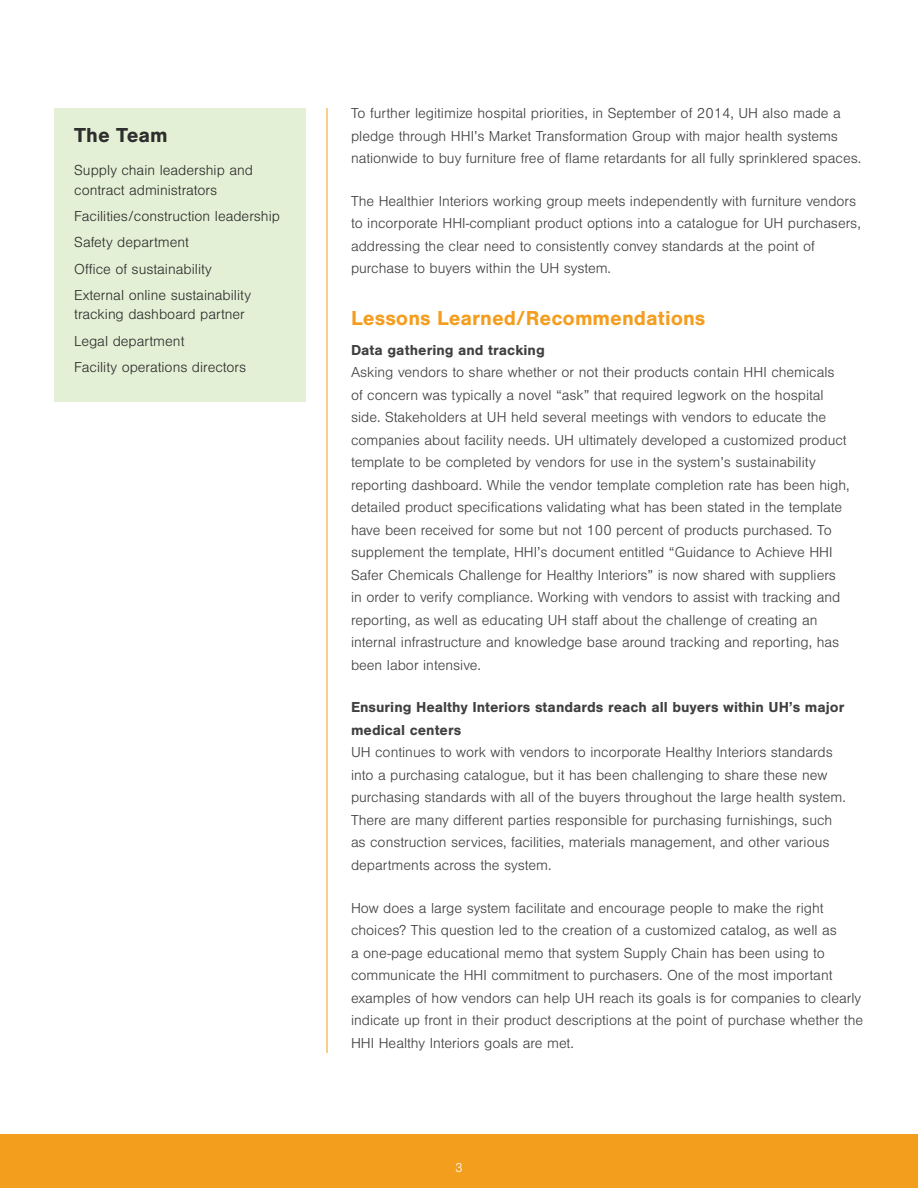
<style>
.page{position:relative;width:918px;height:1188px;background:#fff}
.page>*{position:absolute;margin:0;border:0;box-sizing:border-box;transform-origin:0 0}
.Case_Study_Heading_1{font:700 21px "Nimbus San";color:#f49e20}
.t1{font:700 21px "Nimbus San";color:#2e2e2e}
.Case_Study_Paragraph{font:300 15px/22.5px "Nimbus San";color:#404040}
.t2{font:300 15px/19.5px "Nimbus San";color:#2e2e2e}
.Case_Study_Paragraph-2{font:700 15px/22.5px "Nimbus San";color:#404040}
.Case_Study_Paragraph-3{font:300 13.5px "Nimbus San";color:#fff}
</style>
<div class="page">
<div style="left:0;top:1134px;width:918px;height:54px;background:#f49e1d"></div>
<hr style="left:327px;top:108px;width:1px;height:945px;background:#f49e1d">
<div style="left:54px;top:108px;width:252px;height:294px;background:#e4f0d5"></div>
<p class="t1" style="left:74px;top:124px;width:95px">The Team</p>
<p class="t2" style="left:74px;top:161px;width:180px">Supply chain leadership and contract administrators</p>
<p class="t2" style="left:74px;top:207px;width:207px">Facilities/construction leadership</p>
<p class="t2" style="left:74px;top:233px;width:116px">Safety department</p>
<p class="t2" style="left:74px;top:259px;width:139px">Office of sustainability</p>
<p class="t2" style="left:74px;top:285px;width:178px">External online sustainability tracking dashboard partner</p>
<p class="t2" style="left:74px;top:331px;width:112px">Legal department</p>
<p class="t2" style="left:74px;top:357px;width:173px">Facility operations directors</p>
<p class="Case_Study_Paragraph" style="left:351px;top:102px;width:512px">To further legitimize hospital priorities, in September of 2014, UH also made a pledge through HHI’s Market Transformation Group with major health systems nationwide to buy furniture free of flame retardants for all fully sprinklered spaces.</p>
<p class="Case_Study_Paragraph" style="left:351px;top:190px;width:511px">The Healthier Interiors working group meets independently with furniture vendors to incorporate HHI-compliant product options into a catalogue for UH purchasers, addressing the clear need to consistently convey standards at the point of purchase to buyers within the UH system.</p>
<p class="Case_Study_Heading_1" style="left:351px;top:307px;width:356px">Lessons Learned/Recommendations</p>
<p class="Case_Study_Paragraph-2" style="left:351px;top:339px;width:195px">Data gathering and tracking</p>
<p class="Case_Study_Paragraph" style="left:351px;top:361px;width:500px">Asking vendors to share whether or not their products contain HHI chemicals of concern was typically a novel “ask” that required legwork on the hospital side. Stakeholders at UH held several meetings with vendors to educate the companies about facility needs. UH ultimately developed a customized product template to be completed by vendors for use in the system’s sustainability reporting dashboard. While the vendor template completion rate has been high, detailed product specifications validating what has been stated in the template have been received for some but not 100 percent of products purchased. To supplement the template, HHI’s document entitled “Guidance to Achieve HHI Safer Chemicals Challenge for Healthy Interiors” is now shared with suppliers in order to verify compliance. Working with vendors to assist with tracking and reporting, as well as educating UH staff about the challenge of creating an internal infrastructure and knowledge base around tracking and reporting, has been labor intensive.</p>
<p class="Case_Study_Paragraph-2" style="left:351px;top:696px;width:495px">Ensuring Healthy Interiors standards reach all buyers within UH’s major medical centers</p>
<p class="Case_Study_Paragraph" style="left:351px;top:742px;width:496px">UH continues to work with vendors to incorporate Healthy Interiors standards into a purchasing catalogue, but it has been challenging to share these new purchasing standards with all of the buyers throughout the large health system.<br>There are many different parties responsible for purchasing furnishings, such as construction services, facilities, materials management, and other various departments across the system.</p>
<p class="Case_Study_Paragraph" style="left:351px;top:897px;width:514px">How does a large system facilitate and encourage people to make the right choices? This question led to the creation of a customized catalog, as well as<br>a one-page educational memo that system Supply Chain has been using to communicate the HHI commitment to purchasers. One of the most important examples of how vendors can help UH reach its goals is for companies to clearly indicate up front in their product descriptions at the point of purchase whether the HHI Healthy Interiors goals are met.</p>
<p class="Case_Study_Paragraph-3" style="left:455px;top:1161px;width:9px">3</p>
</div>
